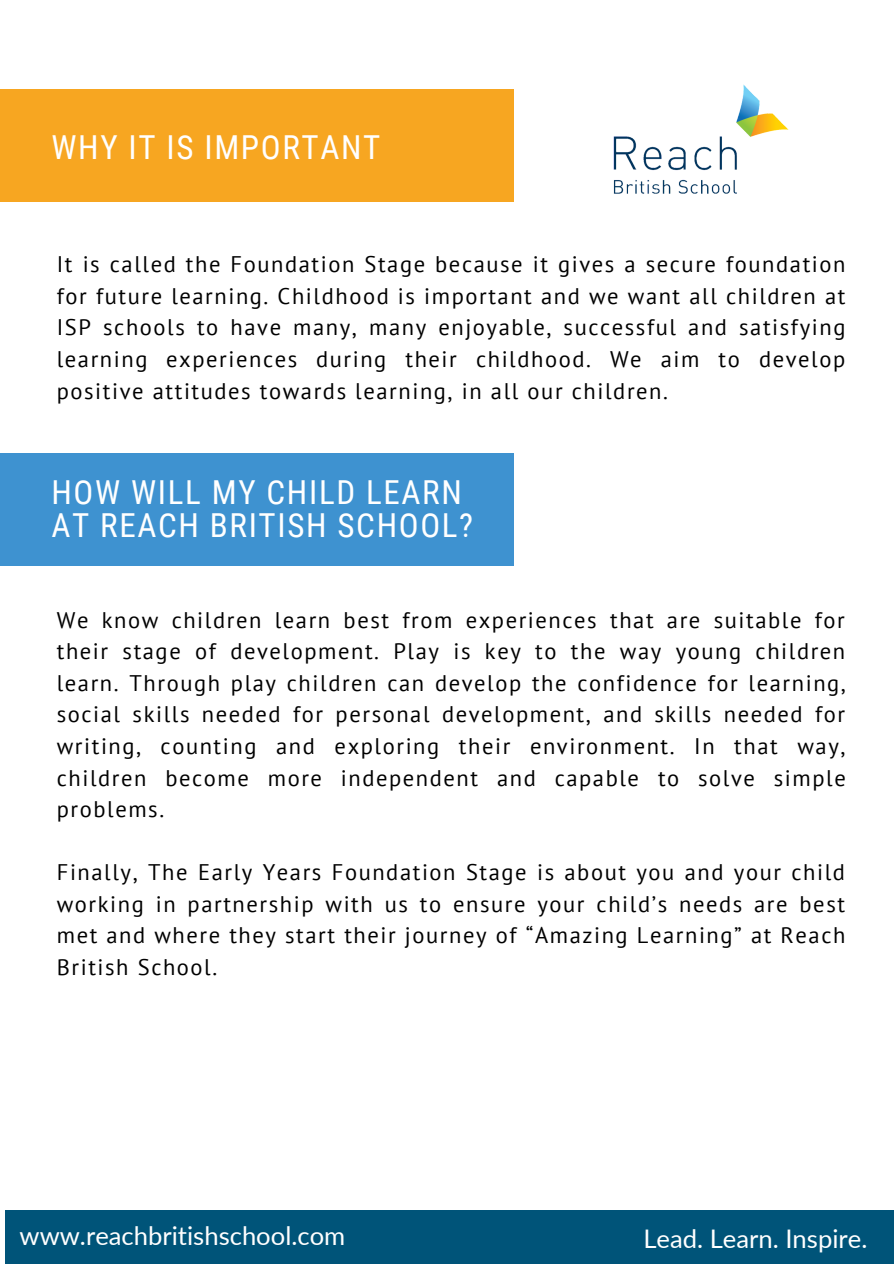
<style>
.page{position:relative;width:894px;height:1264px;background:#fff}
.page>*{position:absolute;margin:0;border:0;box-sizing:border-box;transform-origin:0 0}
.t1{font:33px/32.7px "Roboto Condensed";letter-spacing:.05em;color:#fff}
.t2{font:25.65px "Lato";color:#fff}
.t3{font:22.5px/31.5px "PT Sans";letter-spacing:.07em;color:#000;text-align:justify}
</style>
<div class="page">
<img style="left:613px;top:84px;width:176px;height:110px">
<div style="left:0;top:89px;width:513px;height:112px;background:#f7a621"></div>
<div style="left:5px;top:1210px;width:888px;height:53px;background:#005479"></div>
<div style="left:0;top:453px;width:513px;height:112px;background:#3e92d0"></div>
<p class="t1" style="left:51px;top:131px;width:330px">WHY IT IS IMPORTANT</p>
<p class="t3" style="left:57px;top:248px;width:790px">It is called the Foundation Stage because it gives a secure foundation for future learning. Childhood is important and we want all children at ISP schools to have many, many enjoyable, successful and satisfying learning experiences during their childhood. We aim to develop positive attitudes towards learning, in all our children.</p>
<p class="t1" style="left:51px;top:476px;width:423px">HOW WILL MY CHILD LEARN<br>AT REACH BRITISH SCHOOL?</p>
<p class="t3" style="left:57px;top:603px;width:790px">We know children learn best from experiences that are suitable for their stage of development. Play is key to the way young children learn. Through play children can develop the confidence for learning, social skills needed for personal development, and skills needed for writing, counting and exploring their environment. In that way, children become more independent and capable to solve simple problems.</p>
<p class="t3" style="left:57px;top:856px;width:790px">Finally, The Early Years Foundation Stage is about you and your child working in partnership with us to ensure your child’s needs are best met and where they start their journey of “Amazing Learning” at Reach British School.</p>
<p class="t2" style="left:20px;top:1219px;width:327px">www.reachbritishschool.com</p>
<p class="t2" style="left:643px;top:1222px;width:225px">Lead. Learn. Inspire.</p>
</div>
